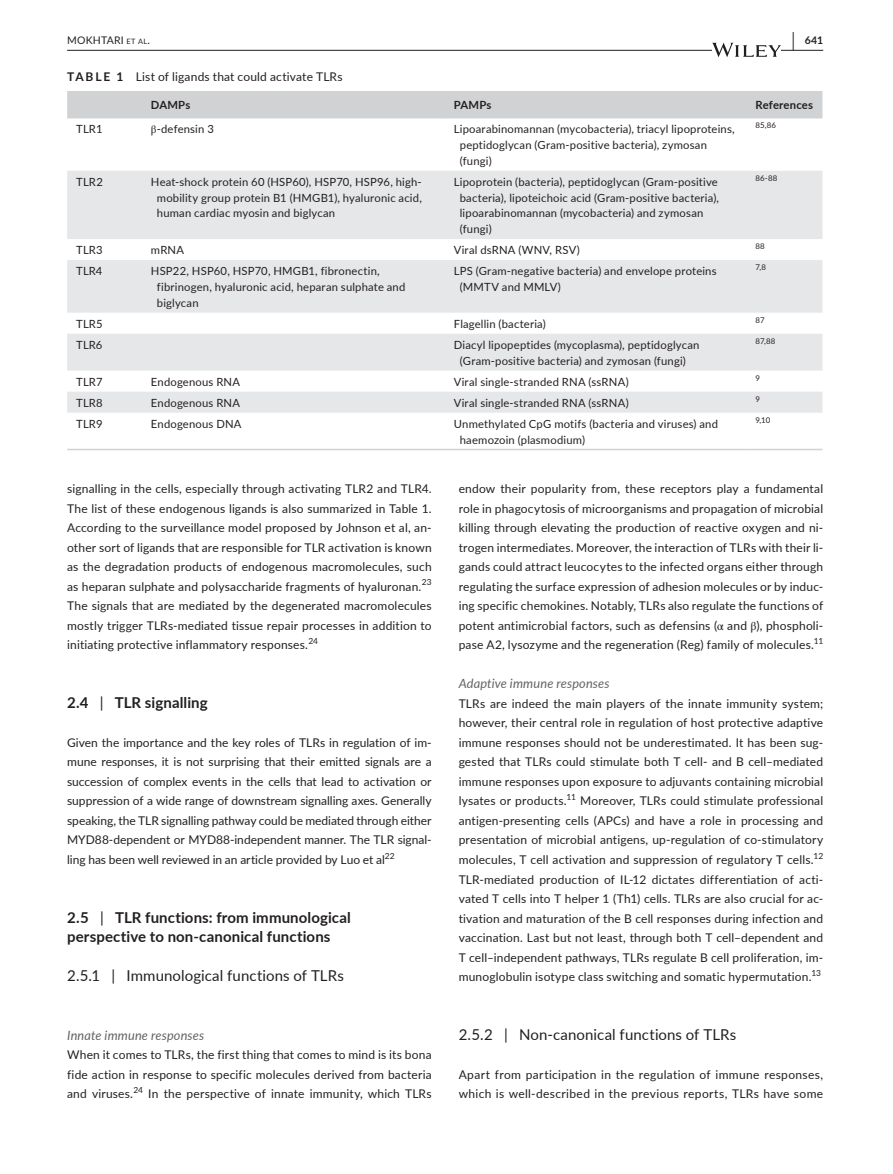
<style>
.page{position:relative;width:893px;height:1174px;background:#fff}
.page>*{position:absolute;margin:0;border:0;box-sizing:border-box;transform-origin:0 0}
.t1{font:700 19.5px "Lato";color:#231f20;scale:.48 1}
.t2{font:700 15px/19.5px "Lato";letter-spacing:.005em;color:#231f20}
.t3{font:15px "Lato";letter-spacing:.005em;color:#231f20}
.t4{font:italic 12.75px "Lato";letter-spacing:.01em;color:#636366}
.t5{font:12px/19.5px "Lato";letter-spacing:.015em;color:#231f20;text-align:justify}
.t6{font:11.25px/15.8px "Lato";letter-spacing:.015em;color:#231f20}
.t7{font:700 11.25px "Lato";letter-spacing:.015em;color:#231f20}
.t8{font:10.5px "Lato";letter-spacing:.02em;color:#231f20}
.t9{font:700 10.5px "Lato";color:#231f20}
.t10{font:8.4px "Lato";color:#231f20}
.t11{font:7.8px "Lato";letter-spacing:.025em;color:#231f20}
.s1{font-size:7.35px}
.s2{font-weight:700}
.s3{font-family:"STIX"}
.s4{font-weight:400}
</style>
<div class="page">
<hr style="left:67px;top:50px;width:756px;height:1px;background:#231f20">
<svg style="left:712px;top:43px;width:69px;height:14px"></svg>
<div style="left:67px;top:91px;width:755px;height:27px;background:#d1d2d4"></div>
<svg style="left:67px;top:171px;width:755px;height:242px;fill:#e6e7e9"></svg>
<hr style="left:67px;top:449px;width:75px;height:1px;background:#d1d2d4">
<hr style="left:142px;top:449px;width:303px;height:1px;background:#d1d2d4">
<hr style="left:445px;top:449px;width:301px;height:1px;background:#d1d2d4">
<hr style="left:746px;top:449px;width:76px;height:1px;background:#d1d2d4">
<h1 class="t1" style="left:792px;top:25px;width:7px">|</h1>
<p class="t8" style="left:67px;top:33px;width:84px">MOKHTARI <span class="s1">et al</span>.</p>
<p class="t9" style="left:805px;top:33px;width:20px">641</p>
<p class="t5" style="left:67px;top:67px;width:277px"><span class="s2">TABLE 1</span> List of ligands that could activate TLRs</p>
<p class="t7" style="left:151px;top:97px;width:41px">DAMPs</p>
<p class="t7" style="left:454px;top:97px;width:39px">PAMPs</p>
<p class="t7" style="left:755px;top:97px;width:59px">References</p>
<p class="t6" style="left:76px;top:121px;width:28px">TLR1</p>
<p class="t6" style="left:151px;top:121px;width:64px"><span class="s3">β</span>-defensin 3</p>
<p class="t6" style="left:460px;top:121px;width:276px;text-indent:-6px">Lipoarabinomannan (mycobacteria), triacyl lipoproteins, peptidoglycan (Gram-positive bacteria), zymosan (fungi)</p>
<p class="t11" style="left:755px;top:120px;width:22px">85,86</p>
<p class="t6" style="left:76px;top:173px;width:28px">TLR2</p>
<p class="t6" style="left:157px;top:173px;width:266px;text-align:justify;text-indent:-6px">Heat-shock protein 60 (HSP60), HSP70, HSP96, high&shy;mobility group protein B1 (HMGB1), hyaluronic acid, human cardiac myosin and biglycan</p>
<p class="t6" style="left:460px;top:173px;width:261px;text-indent:-6px">Lipoprotein (bacteria), peptidoglycan (Gram-positive bacteria), lipoteichoic acid (Gram-positive bacteria), lipoarabinomannan (mycobacteria) and zymosan (fungi)</p>
<p class="t11" style="left:755px;top:172px;width:24px">86-88</p>
<p class="t6" style="left:76px;top:242px;width:28px">TLR3</p>
<p class="t6" style="left:151px;top:242px;width:35px">mRNA</p>
<p class="t6" style="left:454px;top:242px;width:128px">Viral dsRNA (WNV, RSV)</p>
<p class="t11" style="left:755px;top:241px;width:11px">88</p>
<p class="t6" style="left:76px;top:263px;width:28px">TLR4</p>
<p class="t6" style="left:157px;top:263px;width:250px;text-indent:-6px">HSP22, HSP60, HSP70, HMGB1, fibronectin, fibrinogen, hyaluronic acid, heparan sulphate and biglycan</p>
<p class="t6" style="left:460px;top:263px;width:258px;text-indent:-6px">LPS (Gram-negative bacteria) and envelope proteins (MMTV and MMLV)</p>
<p class="t11" style="left:755px;top:262px;width:12px">7,8</p>
<p class="t6" style="left:76px;top:315px;width:28px">TLR5</p>
<p class="t6" style="left:454px;top:315px;width:93px">Flagellin (bacteria)</p>
<p class="t11" style="left:755px;top:314px;width:11px">87</p>
<p class="t6" style="left:76px;top:336px;width:28px">TLR6</p>
<p class="t6" style="left:460px;top:336px;width:241px;text-indent:-6px">Diacyl lipopeptides (mycoplasma), peptidoglycan (Gram-positive bacteria) and zymosan (fungi)</p>
<p class="t11" style="left:755px;top:335px;width:22px">87,88</p>
<p class="t6" style="left:76px;top:373px;width:28px">TLR7</p>
<p class="t6" style="left:151px;top:373px;width:91px">Endogenous RNA</p>
<p class="t6" style="left:454px;top:373px;width:176px">Viral single-stranded RNA (ssRNA)</p>
<p class="t11" style="left:755px;top:372px;width:6px">9</p>
<p class="t6" style="left:76px;top:394px;width:28px">TLR8</p>
<p class="t6" style="left:151px;top:394px;width:91px">Endogenous RNA</p>
<p class="t6" style="left:454px;top:394px;width:176px">Viral single-stranded RNA (ssRNA)</p>
<p class="t11" style="left:755px;top:393px;width:6px">9</p>
<p class="t6" style="left:76px;top:415px;width:28px">TLR9</p>
<p class="t6" style="left:151px;top:415px;width:92px">Endogenous DNA</p>
<p class="t6" style="left:460px;top:415px;width:260px;text-indent:-6px">Unmethylated CpG motifs (bacteria and viruses) and haemozoin (plasmodium)</p>
<p class="t11" style="left:755px;top:414px;width:16px">9,10</p>
<p class="t5" style="left:67px;top:479px;width:366px">signalling in the cells, especially through activating TLR2 and TLR4.<br>The list of these endogenous ligands is also summarized in Table 1.<br>According to the surveillance model proposed by Johnson et al, an&shy;other sort of ligands that are responsible for TLR activation is known as the degradation products of endogenous macromolecules, such as heparan sulphate and polysaccharide fragments of hyaluronan.</p>
<p class="t10" style="left:422px;top:576px;width:11px">23</p>
<p class="t5" style="left:67px;top:596px;width:366px">The signals that are mediated by the degenerated macromolecules mostly trigger TLRs-mediated tissue repair processes in addition to initiating protective inflammatory responses.</p>
<p class="t10" style="left:308px;top:635px;width:11px">24</p>
<p class="t2" style="left:67px;top:692px;width:142px">2.4 <span class="s4">|</span> TLR signalling</p>
<p class="t5" style="left:67px;top:732px;width:366px">Given the importance and the key roles of TLRs in regulation of im&shy;mune responses, it is not surprising that their emitted signals are a succession of complex events in the cells that lead to activation or suppression of a wide range of downstream signalling axes. Generally speaking, the TLR signalling pathway could be mediated through either MYD88-dependent or MYD88-independent manner. The TLR signal&shy;ling has been well reviewed in an article provided by Luo et al<sup>22</sup></p>
<p class="t2" style="left:67px;top:906px;width:285px">2.5 <span class="s4">|</span> TLR functions: from immunological perspective to non-canonical functions</p>
<p class="t3" style="left:67px;top:964px;width:278px">2.5.1 | Immunological functions of TLRs</p>
<p class="t4" style="left:67px;top:1025px;width:139px">Innate immune responses</p>
<p class="t5" style="left:67px;top:1044px;width:366px">When it comes to TLRs, the first thing that comes to mind is its bona fide action in response to specific molecules derived from bacteria and viruses.<sup>24</sup> In the perspective of innate immunity, which TLRs</p>
<p class="t5" style="left:459px;top:479px;width:366px">endow their popularity from, these receptors play a fundamental role in phagocytosis of microorganisms and propagation of microbial killing through elevating the production of reactive oxygen and ni&shy;trogen intermediates. Moreover, the interaction of TLRs with their li&shy;gands could attract leucocytes to the infected organs either through regulating the surface expression of adhesion molecules or by induc&shy;ing specific chemokines. Notably, TLRs also regulate the functions of potent antimicrobial factors, such as defensins (<span class="s3">α</span> and <span class="s3">β</span>), phospholi&shy;pase A2, lysozyme and the regeneration (Reg) family of molecules.</p>
<p class="t10" style="left:814px;top:635px;width:11px">11</p>
<p class="t4" style="left:459px;top:674px;width:152px">Adaptive immune responses</p>
<p class="t5" style="left:459px;top:693px;width:366px">TLRs are indeed the main players of the innate immunity system; however, their central role in regulation of host protective adaptive immune responses should not be underestimated. It has been sug&shy;gested that TLRs could stimulate both T cell- and B cell–mediated immune responses upon exposure to adjuvants containing microbial lysates or products.<sup>11</sup> Moreover, TLRs could stimulate professional antigen-presenting cells (APCs) and have a role in processing and presentation of microbial antigens, up-regulation of co-stimulatory molecules, T cell activation and suppression of regulatory T cells.<sup>12<br></sup>TLR-mediated production of IL-12 dictates differentiation of acti&shy;vated T cells into T helper 1 (Th1) cells. TLRs are also crucial for ac&shy;tivation and maturation of the B cell responses during infection and vaccination. Last but not least, through both T cell–dependent and T cell–independent pathways, TLRs regulate B cell proliferation, im&shy;munoglobulin isotype class switching and somatic hypermutation.<sup>13</sup></p>
<p class="t3" style="left:459px;top:1023px;width:279px">2.5.2 | Non-canonical functions of TLRs</p>
<p class="t5" style="left:459px;top:1064px;width:366px">Apart from participation in the regulation of immune responses, which is well-described in the previous reports, TLRs have some</p>
</div>
